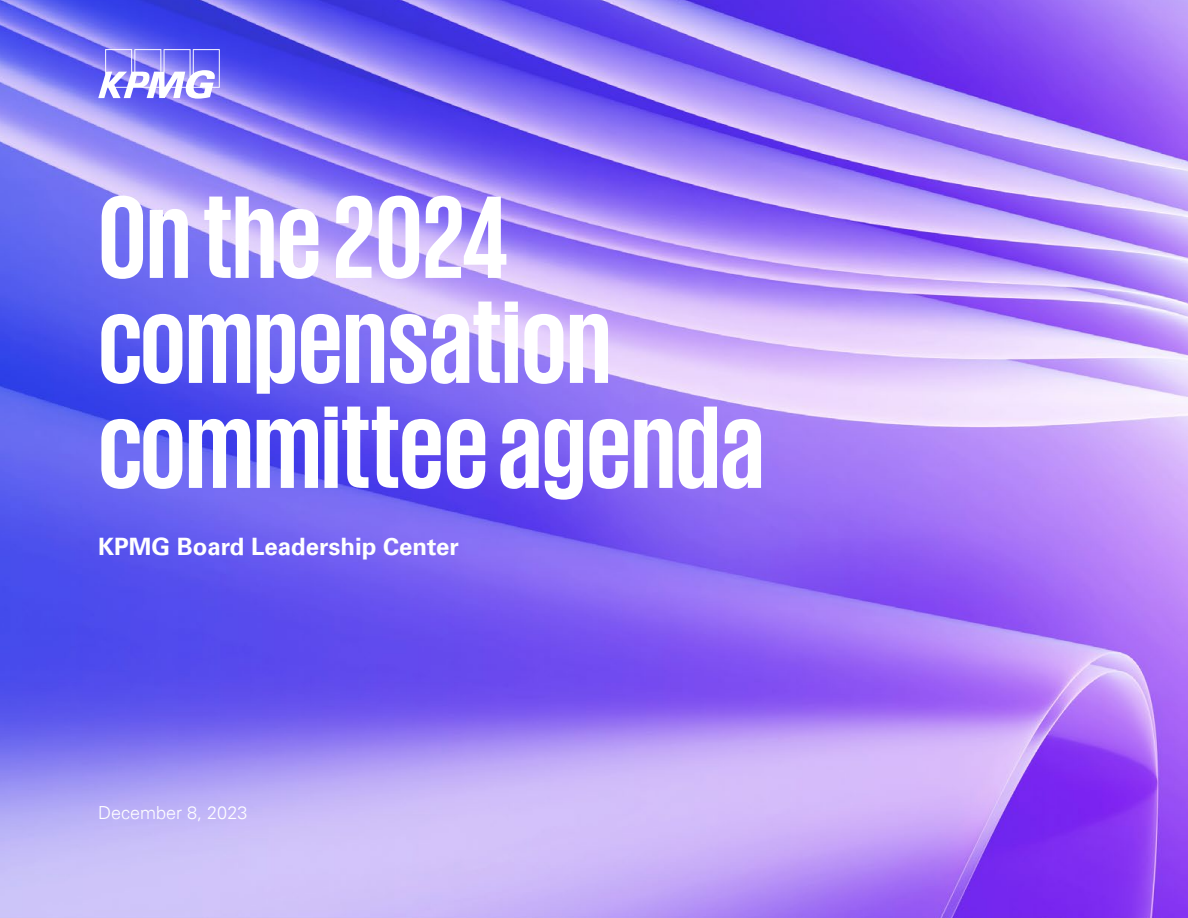
<style>
.page{position:relative;width:1188px;height:918px;background:#fff}
.page>*{position:absolute;margin:0;border:0;box-sizing:border-box;transform-origin:0 0}
.t1{font:700 120px/105px "KPMG";color:#fff}
.t2{font:700 24px "Univers 65";color:#fff}
.t3{font:300 18px "Univers 45";color:#fff}
</style>
<div class="page">
<img style="left:0;top:0;width:1188px;height:918px">
<svg style="left:98px;top:49px;width:122px;height:50px"></svg>
<p class="t1" style="left:98px;top:181px;width:667px">On the 2024 compensation committee agenda</p>
<p class="t2" style="left:98px;top:533px;width:362px">KPMG Board Leadership Center</p>
<p class="t3" style="left:98px;top:802px;width:151px">December 8, 2023</p>
</div>
